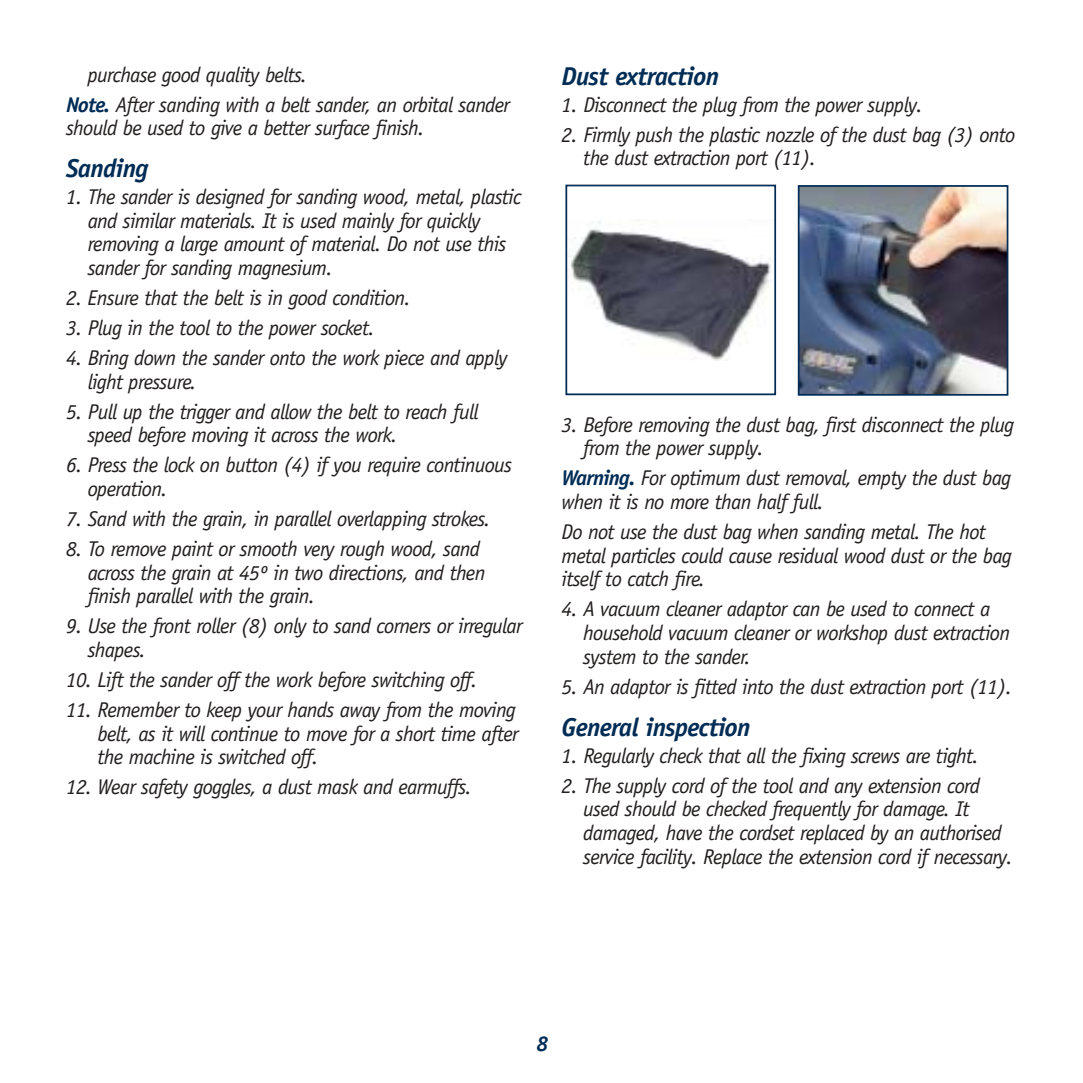
<style>
.page{position:relative;width:1083px;height:1083px;background:#fff}
.page>*{position:absolute;margin:0;border:0;box-sizing:border-box;transform-origin:0 0}
.t1{font:italic 700 25.88px "Officina Sans";letter-spacing:-.03em;color:#002c55}
.t2{font:italic 21.38px/23.6px "Officina Sans";letter-spacing:-.035em;color:#231f1f}
.t3{font:italic 700 21.38px "Officina Sans";color:#002c55}
.s1{font-weight:700;color:#002c55}
</style>
<div class="page">
<img style="left:800px;top:188px;width:205px;height:204px">
<div style="left:797px;top:185px;width:211px;height:210px;border:2px solid #002c55"></div>
<img style="left:568px;top:221px;width:203px;height:139px">
<div style="left:565px;top:185px;width:211px;height:210px;border:2px solid #002c55"></div>
<p class="t2" style="left:66px;top:61px;width:445px;line-height:29.9px;text-indent:22px">purchase good quality belts.<br><span class="s1">Note.</span> After sanding with a belt sander, an orbital sander</p>
<p class="t2" style="left:66px;top:118px;width:360px">should be used to give a better surface finish.</p>
<p class="t1" style="left:66px;top:158px;width:84px">Sanding</p>
<p class="t2" style="left:88px;top:187px;width:435px;text-indent:-22px">1. The sander is designed for sanding wood, metal, plastic and similar materials. It is used mainly for quickly removing a large amount of material. Do not use this sander for sanding magnesium.</p>
<p class="t2" style="left:66px;top:288px;width:346px">2. Ensure that the belt is in good condition.</p>
<p class="t2" style="left:66px;top:318px;width:310px">3. Plug in the tool to the power socket.</p>
<p class="t2" style="left:88px;top:348px;width:421px;text-indent:-22px">4. Bring down the sander onto the work piece and apply light pressure.</p>
<p class="t2" style="left:88px;top:401px;width:392px;text-indent:-22px">5. Pull up the trigger and allow the belt to reach full speed before moving it across the work.</p>
<p class="t2" style="left:88px;top:455px;width:426px;text-indent:-22px">6. Press the lock on button (4) if you require continuous operation.</p>
<p class="t2" style="left:66px;top:508px;width:426px">7. Sand with the grain, in parallel overlapping strokes.</p>
<p class="t2" style="left:88px;top:538px;width:399px;text-indent:-22px">8. To remove paint or smooth very rough wood, sand across the grain at 45º in two directions, and then finish parallel with the grain.</p>
<p class="t2" style="left:88px;top:616px;width:436px;text-indent:-22px">9. Use the front roller (8) only to sand corners or irregular shapes.</p>
<p class="t2" style="left:66px;top:669px;width:413px">10. Lift the sander off the work before switching off.</p>
<p class="t2" style="left:98px;top:699px;width:422px;text-indent:-32px">11. Remember to keep your hands away from the moving belt, as it will continue to move for a short time after the machine is switched off.</p>
<p class="t2" style="left:66px;top:777px;width:407px">12. Wear safety goggles, a dust mask and earmuffs.</p>
<p class="t1" style="left:561px;top:66px;width:159px">Dust extraction</p>
<p class="t2" style="left:561px;top:94px;width:363px">1. Disconnect the plug from the power supply.</p>
<p class="t2" style="left:583px;top:124px;width:433px;text-indent:-22px">2. Firmly push the plastic nozzle of the dust bag (3) onto the dust extraction port (11).</p>
<p class="t2" style="left:583px;top:414px;width:432px;text-indent:-22px">3. Before removing the dust bag, first disconnect the plug from the power supply.</p>
<p class="t2" style="left:561px;top:468px;width:451px"><span class="s1">Warning.</span> For optimum dust removal, empty the dust bag when it is no more than half full.</p>
<p class="t2" style="left:561px;top:521px;width:451px">Do not use the dust bag when sanding metal. The hot metal particles could cause residual wood dust or the bag itself to catch fire.</p>
<p class="t2" style="left:583px;top:599px;width:428px;text-indent:-22px">4. A vacuum cleaner adaptor can be used to connect a household vacuum cleaner or workshop dust extraction system to the sander.</p>
<p class="t2" style="left:561px;top:676px;width:452px">5. An adaptor is fitted into the dust extraction port (11).</p>
<p class="t1" style="left:561px;top:716px;width:190px">General inspection</p>
<p class="t2" style="left:561px;top:745px;width:418px">1. Regularly check that all the fixing screws are tight.</p>
<p class="t2" style="left:583px;top:775px;width:431px;text-indent:-22px">2. The supply cord of the tool and any extension cord used should be checked frequently for damage. It damaged, have the cordset replaced by an authorised service facility. Replace the extension cord if necessary.</p>
<p class="t3" style="left:536px;top:1035px;width:13px">8</p>
</div>
